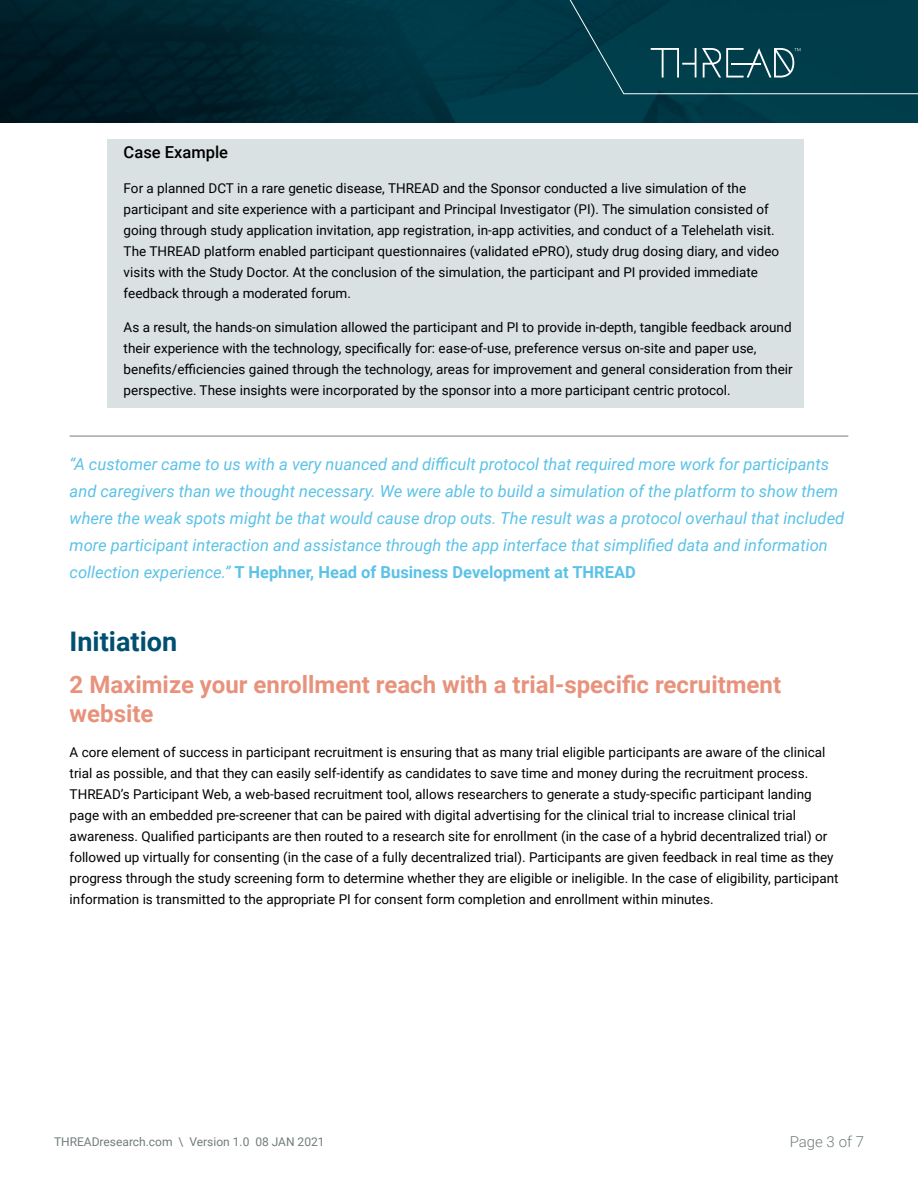
<style>
.page{position:relative;width:918px;height:1188px;background:#fff}
.page>*{position:absolute;margin:0;border:0;box-sizing:border-box;transform-origin:0 0}
.t1{font:700 27px "Roboto";color:#004f71}
.t2{font:700 24px/28.8px "Roboto";color:#e8927c}
.t3{font:italic 16.5px/27px "Roboto";color:#5bc2e7}
.t4{font:500 16.5px "Roboto";color:#000}
.t5{font:300 15px "Roboto";color:#717c7d}
.t6{font:13.5px/21px "Roboto";color:#000}
.t7{font:12px "Roboto";color:#717c7d}
.s1{font-weight:700;font-style:normal}
</style>
<div class="page">
<img style="left:0;top:0;width:918px;height:122px">
<svg style="left:539px;top:0;width:379px;height:94px;background:#09424f"></svg>
<div style="left:107px;top:139px;width:696px;height:269px;background:#d9e1e2"></div>
<hr style="left:70px;top:436px;width:778px;height:1px;background:#717c7d">
<p class="t4" style="left:124px;top:141px;width:106px">Case Example</p>
<p class="t6" style="left:124px;top:177px;width:657px">For a planned DCT in a rare genetic disease, THREAD and the Sponsor conducted a live simulation of the participant and site experience with a participant and Principal Investigator (PI). The simulation consisted of going through study application invitation, app registration, in-app activities, and conduct of a Telehelath visit.<br>The THREAD platform enabled participant questionnaires (validated ePRO), study drug dosing diary, and video visits with the Study Doctor. At the conclusion of the simulation, the participant and PI provided immediate feedback through a moderated forum.</p>
<p class="t6" style="left:124px;top:316px;width:671px">As a result, the hands-on simulation allowed the participant and PI to provide in-depth, tangible feedback around their experience with the technology, specifically for: ease-of-use, preference versus on-site and paper use, benefits/efficiencies gained through the technology, areas for improvement and general consideration from their perspective. These insights were incorporated by the sponsor into a more participant centric protocol.</p>
<p class="t3" style="left:70px;top:450px;width:776px">“A customer came to us with a very nuanced and difficult protocol that required more work for participants and caregivers than we thought necessary. We were able to build a simulation of the platform to show them where the weak spots might be that would cause drop outs. The result was a protocol overhaul that included more participant interaction and assistance through the app interface that simplified data and information collection experience.” <span class="s1">T Hephner, Head of Business Development at THREAD</span></p>
<h1 class="t1" style="left:70px;top:622px;width:109px">Initiation</h1>
<h2 class="t2" style="left:70px;top:669px;width:713px">2 Maximize your enrollment reach with a trial-specific recruitment website</h2>
<p class="t6" style="left:70px;top:741px;width:770px">A core element of success in participant recruitment is ensuring that as many trial eligible participants are aware of the clinical trial as possible, and that they can easily self-identify as candidates to save time and money during the recruitment process.<br>THREAD’s Participant Web, a web-based recruitment tool, allows researchers to generate a study-specific participant landing page with an embedded pre-screener that can be paired with digital advertising for the clinical trial to increase clinical trial awareness. Qualified participants are then routed to a research site for enrollment (in the case of a hybrid decentralized trial) or followed up virtually for consenting (in the case of a fully decentralized trial). Participants are given feedback in real time as they progress through the study screening form to determine whether they are eligible or ineligible. In the case of eligibility, participant information is transmitted to the appropriate PI for consent form completion and enrollment within minutes.</p>
<p class="t7" style="left:54px;top:1134px;width:272px">THREADresearch.com \ Version 1.0 08 JAN 2021</p>
<p class="t5" style="left:790px;top:1131px;width:76px">Page 3 of 7</p>
</div>
